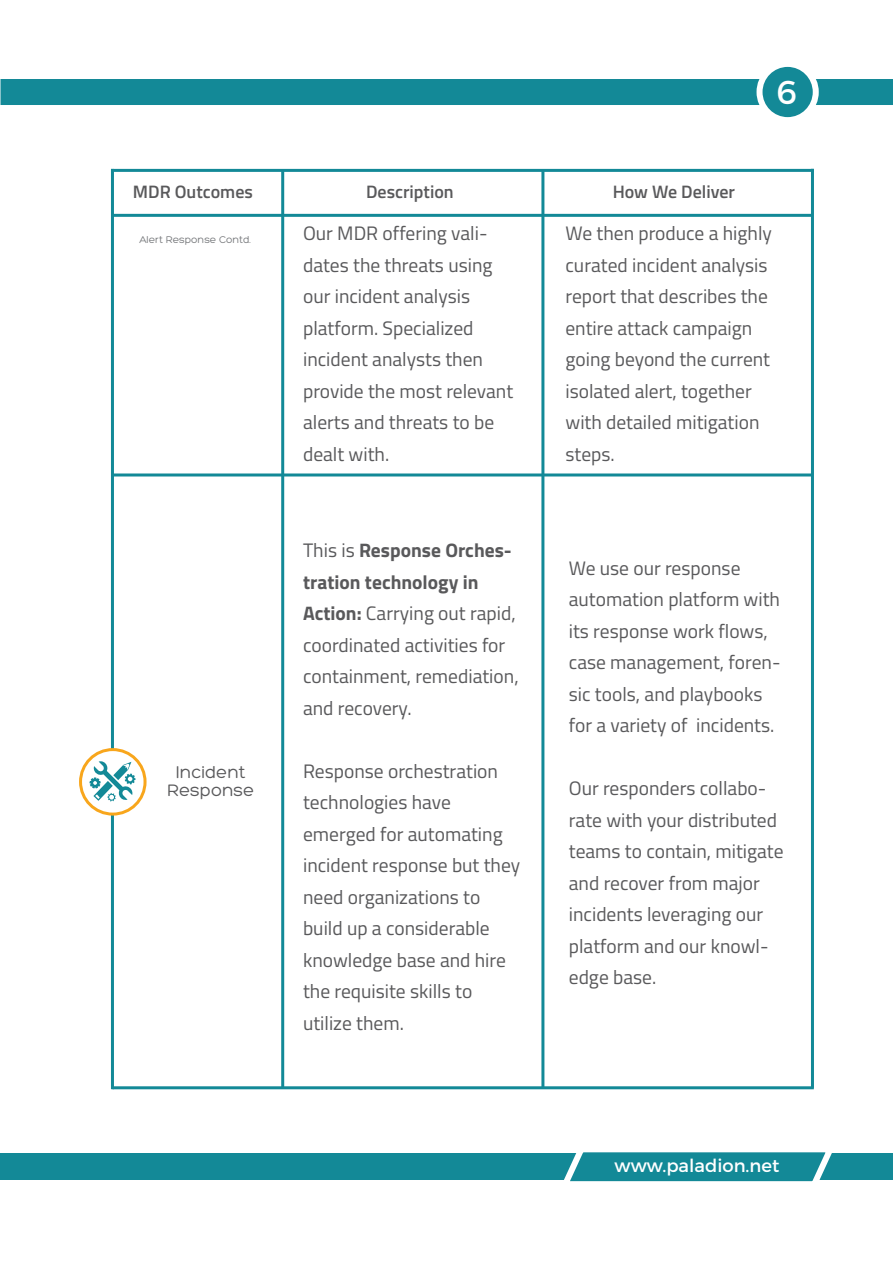
<style>
.page{position:relative;width:893px;height:1263px;background:#fff}
.page>*{position:absolute;margin:0;border:0;box-sizing:border-box;transform-origin:0 0}
.t1{font:33px "Montserrat";color:#fff}
.t2{font:19.5px/31.5px "Titillium";color:#59595b}
.t3{font:600 18px "Titillium";color:#59595b}
.t4{font:18px/18px "Hero";color:#59595b;text-align:center}
.t5{font:18px "Montserrat";color:#fff}
.t6{font:10.5px "Hero";letter-spacing:-.005em;color:#76787b}
.s1{font-weight:700}
</style>
<div class="page">
<hr style="left:112px;top:473px;width:700px;height:3px;background:#138997">
<div style="left:1px;top:79px;width:892px;height:26px;background:#138997"></div>
<div style="left:759px;top:64px;width:57px;height:56px;background:#138997;border-radius:50%"></div>
<div style="left:756px;top:61px;width:63px;height:62px;border:6px solid #fff;border-radius:50%"></div>
<div style="left:1px;top:1154px;width:892px;height:26px;background:#138997"></div>
<svg style="left:556px;top:1152px;width:284px;height:30px"></svg>
<hr style="left:114px;top:169px;width:700px;height:3px;background:#138997">
<hr style="left:112px;top:214px;width:700px;height:3px;background:#138997">
<hr style="left:112px;top:1086px;width:702px;height:3px;background:#138997">
<hr style="left:281px;top:171px;width:3px;height:917px;background:#138997">
<hr style="left:541px;top:171px;width:3px;height:917px;background:#138997">
<hr style="left:811px;top:169px;width:3px;height:919px;background:#138997">
<hr style="left:111px;top:169px;width:3px;height:920px;background:#138997">
<svg style="left:81px;top:749px;width:64px;height:65px"></svg>
<div style="left:79px;top:748px;width:68px;height:67px;border:3px solid #f8a61c;border-radius:50%"></div>
<svg style="left:89px;top:761px;width:46px;height:40px"></svg>
<h1 class="t1" style="left:777px;top:65px;width:22px">6</h1>
<p class="t3" style="left:133px;top:178px;width:122px">MDR Outcomes</p>
<p class="t3" style="left:366px;top:178px;width:89px">Description</p>
<p class="t3" style="left:613px;top:178px;width:124px">How We Deliver</p>
<p class="t6" style="left:139px;top:234px;width:113px">Alert Response Contd.</p>
<p class="t2" style="left:303px;top:217px;width:212px">Our MDR offering vali&shy;dates the threats using our incident analysis platform. Specialized incident analysts then provide the most relevant alerts and threats to be dealt with.</p>
<p class="t2" style="left:565px;top:217px;width:208px">We then produce a highly curated incident analysis report that describes the entire attack campaign going beyond the current isolated alert, together with detailed mitigation steps.</p>
<p class="t4" style="left:167px;top:763px;width:89px">Incident<br>Response</p>
<p class="t2" style="left:303px;top:534px;width:217px">This is <span class="s1">Response Orches&shy;tration technology in<br>Action:</span> Carrying out rapid, coordinated activities for containment, remediation, and recovery.</p>
<p class="t2" style="left:303px;top:754px;width:219px">Response orchestration technologies have emerged for automating incident response but they need organizations to build up a considerable knowledge base and hire the requisite skills to utilize them.</p>
<p class="t2" style="left:569px;top:551px;width:213px">We use our response automation platform with its response work flows, case management, foren&shy;sic tools, and playbooks for a variety of incidents.</p>
<p class="t2" style="left:569px;top:772px;width:216px">Our responders collabo&shy;rate with your distributed teams to contain, mitigate and recover from major incidents leveraging our platform and our knowl&shy;edge base.</p>
<p class="t5" style="left:615px;top:1151px;width:166px">www.paladion.net</p>
</div>
